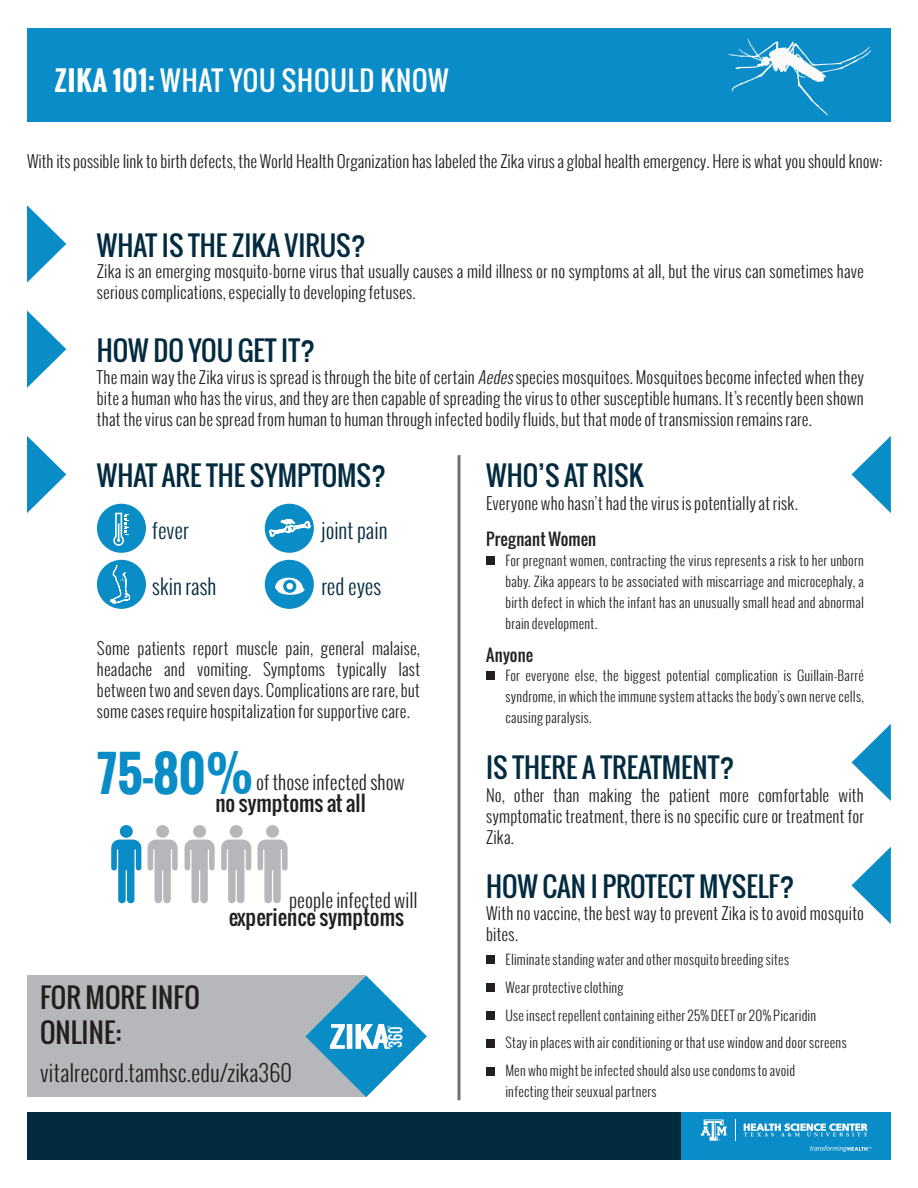
<style>
.page{position:relative;width:918px;height:1188px;background:#fff}
.page>*{position:absolute;margin:0;border:0;box-sizing:border-box;transform-origin:0 0}
.t1{font:700 48px "Oswald";color:#0a8cc7}
.t2{font:27px "Oswald";color:#032b40}
.t3{font:27px "Oswald";letter-spacing:.03em;color:#fff}
.t4{font:27px "Oswald";color:#231f20}
.text{font:300 22.5px "Oswald";letter-spacing:.005em;color:#231f20}
.t5{font:21px "Oswald";color:#231f20}
.t6{font:300 21px "Oswald";color:#032b40}
.t7{font:300 19.2px "Oswald";color:#231f20}
.t8{font:300 16.5px/21px "Oswald";letter-spacing:.005em;color:#231f20;text-align:justify}
.t9{font:16.5px "Oswald";letter-spacing:.01em;color:#231f20}
.t10{font:300 13.5px/21px "Oswald";letter-spacing:.015em;color:#231f20;text-align:justify}
.s1{font-weight:700}
.s2{font-style:italic}
</style>
<div class="page">
<div style="left:27px;top:29px;width:864px;height:93px;background:#098cc7"></div>
<svg style="left:27px;top:205px;width:39px;height:78px"></svg>
<svg style="left:729px;top:39px;width:142px;height:77px"></svg>
<svg style="left:27px;top:310px;width:39px;height:78px"></svg>
<svg style="left:27px;top:436px;width:39px;height:77px"></svg>
<div style="left:27px;top:1112px;width:864px;height:48px;background:#032b40"></div>
<div style="left:681px;top:1112px;width:210px;height:48px;background:#098cc7"></div>
<svg style="left:701px;top:1120px;width:26px;height:21px"></svg>
<svg style="left:735px;top:1120px;width:1px;height:21px"></svg>
<svg style="left:744px;top:1124px;width:123px;height:12px"></svg>
<svg style="left:810px;top:1146px;width:61px;height:6px"></svg>
<div style="left:27px;top:976px;width:339px;height:121px;background:#b6b7bb"></div>
<svg style="left:305px;top:976px;width:122px;height:121px"></svg>
<div style="left:97px;top:504px;width:49px;height:49px;background:#0a8cc7;border-radius:50%"></div>
<svg style="left:113px;top:513px;width:16px;height:33px"></svg>
<div style="left:97px;top:560px;width:49px;height:49px;background:#0a8cc7;border-radius:50%"></div>
<svg style="left:110px;top:559px;width:20px;height:45px"></svg>
<div style="left:265px;top:560px;width:49px;height:49px;background:#0a8cc7;border-radius:50%"></div>
<svg style="left:275px;top:577px;width:30px;height:18px"></svg>
<div style="left:265px;top:504px;width:49px;height:49px;background:#0a8cc7;border-radius:50%"></div>
<svg style="left:269px;top:516px;width:43px;height:23px"></svg>
<hr style="left:458px;top:455px;width:2px;height:645px;background:#717074">
<svg style="left:852px;top:436px;width:39px;height:77px"></svg>
<svg style="left:852px;top:724px;width:39px;height:77px"></svg>
<svg style="left:852px;top:847px;width:39px;height:77px"></svg>
<svg style="left:111px;top:840px;width:30px;height:64px"></svg>
<div style="left:120px;top:825px;width:13px;height:13px;background:#0a8cc7;border-radius:50%"></div>
<svg style="left:221px;top:840px;width:30px;height:64px"></svg>
<div style="left:230px;top:825px;width:13px;height:13px;background:#b6b7bb;border-radius:50%"></div>
<svg style="left:148px;top:840px;width:30px;height:64px"></svg>
<div style="left:156px;top:825px;width:13px;height:13px;background:#b6b7bb;border-radius:50%"></div>
<svg style="left:257px;top:840px;width:31px;height:64px"></svg>
<div style="left:266px;top:825px;width:13px;height:13px;background:#b6b7bb;border-radius:50%"></div>
<svg style="left:185px;top:840px;width:30px;height:64px"></svg>
<div style="left:193px;top:825px;width:13px;height:13px;background:#b6b7bb;border-radius:50%"></div>
<div style="left:486px;top:556px;width:9px;height:9px;background:#231f20"></div>
<div style="left:486px;top:671px;width:9px;height:9px;background:#231f20"></div>
<div style="left:486px;top:955px;width:9px;height:9px;background:#231f20"></div>
<div style="left:486px;top:1039px;width:9px;height:9px;background:#231f20"></div>
<div style="left:486px;top:1011px;width:9px;height:9px;background:#231f20"></div>
<div style="left:486px;top:983px;width:9px;height:9px;background:#231f20"></div>
<div style="left:486px;top:1067px;width:9px;height:9px;background:#231f20"></div>
<p class="t3" style="left:54px;top:60px;width:396px"><span class="s1">ZIKA 101:</span> WHAT YOU SHOULD KNOW</p>
<p class="t8" style="left:27px;top:150px;width:857px">With its possible link to birth defects, the World Health Organization has labeled the Zika virus a global health emergency. Here is what you should know:</p>
<p class="t2" style="left:97px;top:225px;width:271px">WHAT IS THE ZIKA VIRUS?</p>
<p class="t8" style="left:97px;top:261px;width:769px">Zika is an emerging mosquito-borne virus that usually causes a mild illness or no symptoms at all, but the virus can sometimes have serious complications, especially to developing fetuses.</p>
<p class="t2" style="left:97px;top:330px;width:220px">HOW DO YOU GET IT?</p>
<p class="t8" style="left:97px;top:367px;width:769px">The main way the Zika virus is spread is through the bite of certain <span class="s2">Aedes</span>species mosquitoes. Mosquitoes become infected when they bite a human who has the virus, and they are then capable of spreading the virus to other susceptible humans. It’s recently been shown that the virus can be spread from human to human through infected bodily fluids, but that mode of transmission remains rare.</p>
<p class="t2" style="left:97px;top:455px;width:291px">WHAT ARE THE SYMPTOMS?</p>
<p class="t6" style="left:152px;top:516px;width:38px">fever</p>
<p class="t6" style="left:152px;top:572px;width:66px">skin rash</p>
<p class="t6" style="left:321px;top:516px;width:68px">joint pain</p>
<p class="t6" style="left:321px;top:572px;width:61px">red eyes</p>
<p class="t8" style="left:97px;top:638px;width:325px">Some patients report muscle pain, general malaise, headache and vomiting. Symptoms typically last between two and seven days. Complications are rare, but some cases require hospitalization for supportive care.</p>
<p class="t1" style="left:97px;top:738px;width:158px">75-80%</p>
<p class="t7" style="left:256px;top:769px;width:150px">of those infected show</p>
<p class="t5" style="left:215px;top:787px;width:152px">no symptoms at all</p>
<p class="t4" style="left:40px;top:977px;width:161px">FOR MORE INFO</p>
<p class="t4" style="left:40px;top:1012px;width:83px">ONLINE:</p>
<p class="t7" style="left:289px;top:887px;width:130px">people infected will</p>
<p class="t5" style="left:229px;top:901px;width:177px">experience symptoms</p>
<p class="text" style="left:40px;top:1057px;width:253px">vitalrecord.tamhsc.edu/zika360</p>
<p class="t2" style="left:486px;top:455px;width:159px">WHO’S AT RISK</p>
<p class="t8" style="left:486px;top:492px;width:314px">Everyone who hasn’t had the virus is potentially at risk.</p>
<p class="t9" style="left:486px;top:526px;width:112px">Pregnant Women</p>
<p class="t10" style="left:505px;top:550px;width:360px">For pregnant women, contracting the virus represents a risk to her unborn baby. Zika appears to be associated with miscarriage and microcephaly, a birth defect in which the infant has an unusually small head and abnormal brain development.</p>
<p class="t9" style="left:486px;top:642px;width:48px">Anyone</p>
<p class="t10" style="left:505px;top:665px;width:360px">For everyone else, the biggest potential complication is Guillain-Barré syndrome, in which the immune system attacks the body’s own nerve cells, causing paralysis.</p>
<p class="t2" style="left:486px;top:747px;width:250px">IS THERE A TREATMENT?</p>
<p class="t8" style="left:486px;top:784px;width:379px">No, other than making the patient more comfortable with symptomatic treatment, there is no specific cure or treatment for Zika.</p>
<p class="t2" style="left:486px;top:866px;width:310px">HOW CAN I PROTECT MYSELF?</p>
<p class="t8" style="left:486px;top:902px;width:379px">With no vaccine, the best way to prevent Zika is to avoid mosquito bites.</p>
<p class="t10" style="left:505px;top:949px;width:285px">Eliminate standing water and other mosquito breeding sites</p>
<p class="t10" style="left:505px;top:977px;width:120px">Wear protective clothing</p>
<p class="t10" style="left:505px;top:1005px;width:312px">Use insect repellent containing either 25% DEET or 20% Picaridin</p>
<p class="t10" style="left:505px;top:1032px;width:343px">Stay in places with air conditioning or that use window and door screens</p>
<p class="t10" style="left:505px;top:1060px;width:291px">Men who might be infected should also use condoms to avoid infecting their seuxual partners</p>
</div>
